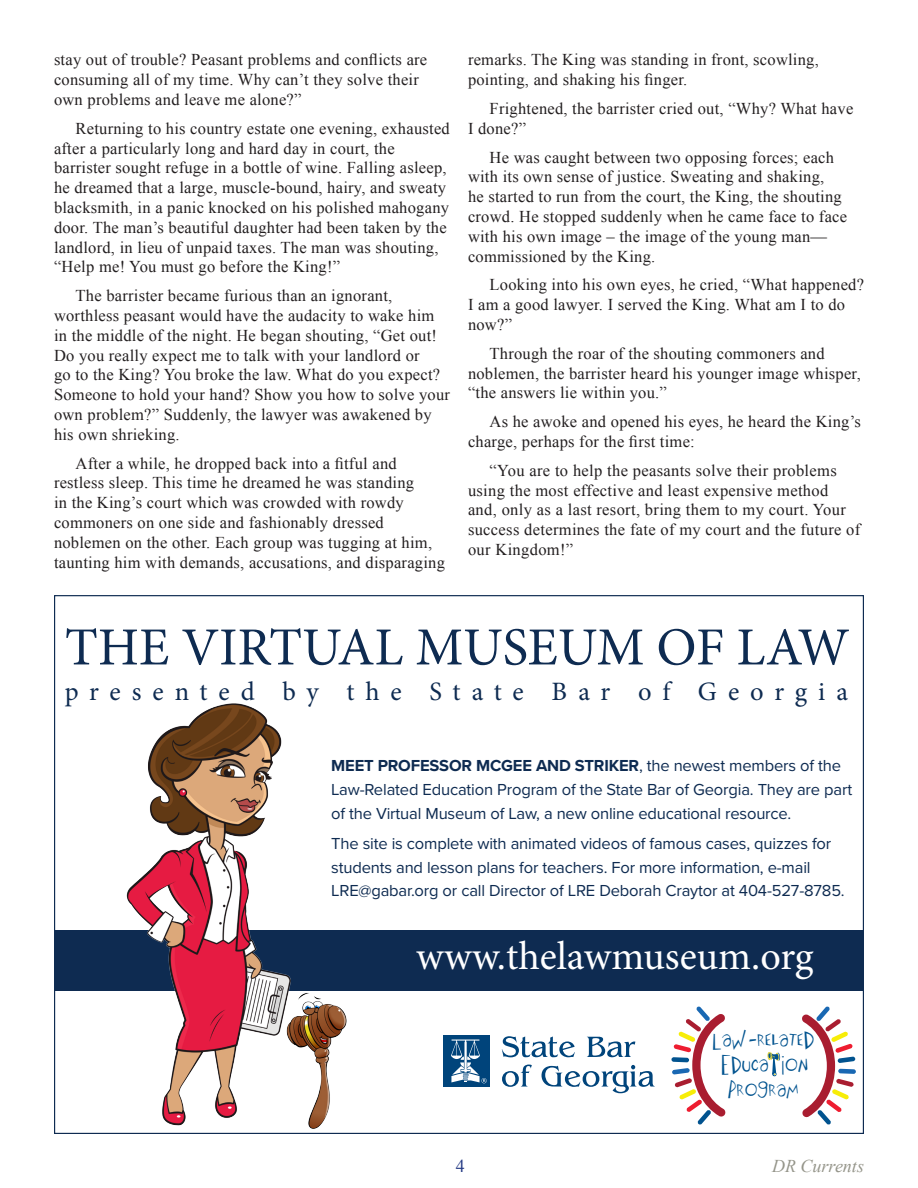
<style>
.page{position:relative;width:918px;height:1188px;background:#fff}
.page>*{position:absolute;margin:0;border:0;box-sizing:border-box;transform-origin:0 0}
.t1{font:53.7px "Minion Pro";color:#0e2b51}
.t2{font:40.2px "Minion Pro";color:#fff}
.t3{font:29.85px/24.9px "Big Fish Ensemble Regular";color:#01538f;text-align:center}
.t4{font:26.55px "Minion Pro";letter-spacing:.405em;color:#0e2b51}
.t5{font:italic 18px "Times New Roman";color:#95958a}
.t6{font:18px "Times New Roman";color:#263c85}
.Body_Text{font:16.5px/19.8px "Times New Roman";letter-spacing:.015em;color:#231f20}
.t7{font:16.5px/23.5px "Proxima Nova";letter-spacing:-.01em;color:#0e2b51}
.s1{font-weight:700}
</style>
<div class="page">
<div style="left:54px;top:931px;width:810px;height:60px;background:#0e2b51"></div>
<div style="left:443px;top:1036px;width:47px;height:51px;background:#00447b"></div>
<svg style="left:451px;top:1040px;width:36px;height:43px"></svg>
<svg style="left:502px;top:1036px;width:73px;height:21px"></svg>
<svg style="left:587px;top:1037px;width:48px;height:20px"></svg>
<svg style="left:502px;top:1065px;width:30px;height:22px"></svg>
<svg style="left:542px;top:1065px;width:113px;height:28px"></svg>
<svg style="left:671px;top:1007px;width:55px;height:118px"></svg>
<svg style="left:802px;top:1007px;width:54px;height:118px"></svg>
<svg style="left:767px;top:1052px;width:13px;height:24px"></svg>
<img style="left:113px;top:703px;width:191px;height:423px">
<img style="left:280px;top:983px;width:67px;height:146px">
<p class="Body_Text" style="left:54px;top:50px;width:375px">stay out of trouble? Peasant problems and conflicts are consuming all of my time. Why can’t they solve their own problems and leave me alone?”</p>
<p class="Body_Text" style="left:54px;top:118px;width:397px;text-indent:22px">Returning to his country estate one evening, exhausted after a particularly long and hard day in court, the barrister sought refuge in a bottle of wine. Falling asleep, he dreamed that a large, muscle-bound, hairy, and sweaty blacksmith, in a panic knocked on his polished mahogany door. The man’s beautiful daughter had been taken by the landlord, in lieu of unpaid taxes. The man was shouting, “Help me! You must go before the King!”</p>
<p class="Body_Text" style="left:54px;top:286px;width:398px;text-indent:22px">The barrister became furious than an ignorant, worthless peasant would have the audacity to wake him in the middle of the night. He began shouting, “Get out!<br>Do you really expect me to talk with your landlord or<br>go to the King? You broke the law. What do you expect?<br>Someone to hold your hand? Show you how to solve your own problem?” Suddenly, the lawyer was awakened by his own shrieking.</p>
<p class="Body_Text" style="left:54px;top:453px;width:393px;text-indent:22px">After a while, he dropped back into a fitful and restless sleep. This time he dreamed he was standing<br>in the King’s court which was crowded with rowdy commoners on one side and fashionably dressed noblemen on the other. Each group was tugging at him, taunting him with demands, accusations, and disparaging</p>
<p class="Body_Text" style="left:468px;top:50px;width:352px">remarks. The King was standing in front, scowling, pointing, and shaking his finger.</p>
<p class="Body_Text" style="left:468px;top:98px;width:387px;text-indent:22px">Frightened, the barrister cried out, “Why? What have<br>I done?”</p>
<p class="Body_Text" style="left:468px;top:147px;width:381px;text-indent:22px">He was caught between two opposing forces; each with its own sense of justice. Sweating and shaking,<br>he started to run from the court, the King, the shouting crowd. He stopped suddenly when he came face to face with his own image – the image of the young man— commissioned by the King.</p>
<p class="Body_Text" style="left:468px;top:275px;width:398px;text-indent:22px">Looking into his own eyes, he cried, “What happened?<br>I am a good lawyer. I served the King. What am I to do now?”</p>
<p class="Body_Text" style="left:468px;top:343px;width:394px;text-indent:22px">Through the roar of the shouting commoners and noblemen, the barrister heard his younger image whisper, “the answers lie within you.”</p>
<p class="Body_Text" style="left:468px;top:412px;width:395px;text-indent:22px">As he awoke and opened his eyes, he heard the King’s charge, perhaps for the first time:</p>
<p class="Body_Text" style="left:468px;top:460px;width:394px;text-indent:22px">“You are to help the peasants solve their problems using the most effective and least expensive method and, only as a last resort, bring them to my court. Your success determines the fate of my court and the future of our Kingdom!”</p>
<p class="t1" style="left:65px;top:611px;width:786px">THE VIRTUAL MUSEUM OF LAW</p>
<p class="t4" style="left:65px;top:674px;width:785px">presented by the State Bar of Georgia</p>
<p class="t7" style="left:331px;top:754px;width:522px"><span class="s1">MEET PROFESSOR MCGEE AND STRIKER</span>, the newest members of the<br>Law-Related Education Program of the State Bar of Georgia. They are part of the Virtual Museum of Law, a new online educational resource.</p>
<p class="t7" style="left:331px;top:832px;width:515px">The site is complete with animated videos of famous cases, quizzes for students and lesson plans for teachers. For more information, e-mail<br>LRE@gabar.org or call Director of LRE Deborah Craytor at 404-527-8785.</p>
<p class="t2" style="left:416px;top:929px;width:399px">www.thelawmuseum.org</p>
<p class="t3" style="left:713px;top:1029px;width:103px">Law-related<br>Educa ion<br>Program</p>
<p class="t6" style="left:456px;top:1154px;width:10px">4</p>
<p class="t5" style="left:772px;top:1154px;width:93px">DR Currents</p>
</div>
